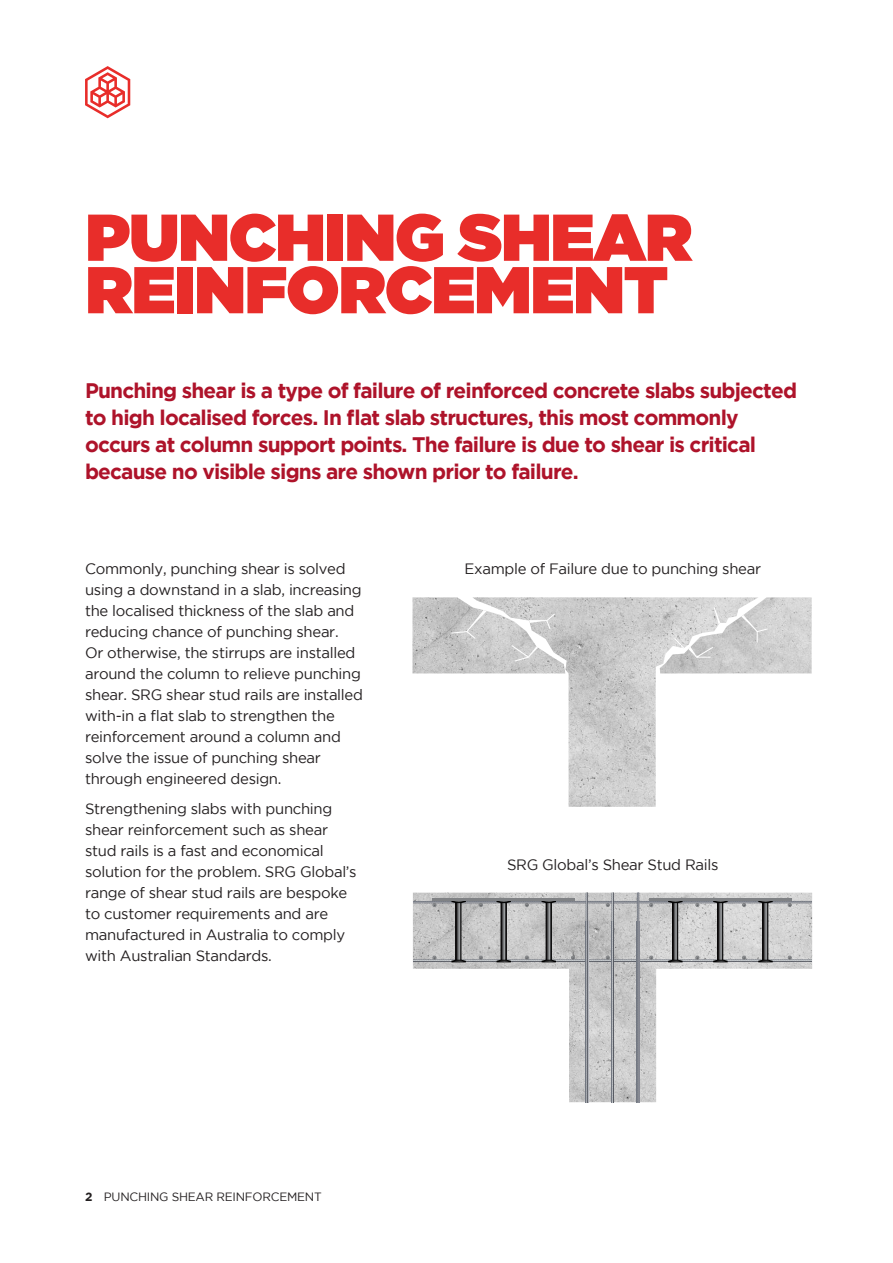
<style>
.page{position:relative;width:893px;height:1263px;background:#fff}
.page>*{position:absolute;margin:0;border:0;box-sizing:border-box;transform-origin:0 0}
.t1{font:66px/52.5px "Gotham Ultra";letter-spacing:-.015em;color:#e82d2a}
.t2{font:700 21px/27px "Gotham";letter-spacing:-.04em;color:#ae132a}
.t3{font:15px/21px "Gotham";letter-spacing:-.02em;color:#231f20}
.t4{font:12px "Gotham";letter-spacing:-.02em;color:#231f20}
.s1{font-weight:700}
</style>
<div class="page">
<svg style="left:85px;top:66px;width:45px;height:52px"></svg>
<svg style="left:413px;top:893px;width:400px;height:209px"></svg>
<img style="left:412px;top:597px;width:60px;height:76px">
<img style="left:472px;top:597px;width:287px;height:210px">
<img style="left:660px;top:597px;width:152px;height:76px">
<svg style="left:511px;top:645px;width:27px;height:17px"></svg>
<svg style="left:529px;top:613px;width:26px;height:17px"></svg>
<svg style="left:451px;top:609px;width:36px;height:30px"></svg>
<svg style="left:741px;top:614px;width:27px;height:29px"></svg>
<svg style="left:674px;top:637px;width:40px;height:21px"></svg>
<svg style="left:713px;top:607px;width:8px;height:17px"></svg>
<h1 class="t1" style="left:86px;top:210px;width:608px">PUNCHING SHEAR<br>REINFORCEMENT</h1>
<p class="t2" style="left:85px;top:377px;width:713px">Punching shear is a type of failure of reinforced concrete slabs subjected to high localised forces. In flat slab structures, this most commonly occurs at column support points. The failure is due to shear is critical because no visible signs are shown prior to failure.</p>
<p class="t3" style="left:85px;top:558px;width:279px">Commonly, punching shear is solved using a downstand in a slab, increasing the localised thickness of the slab and reducing chance of punching shear.<br>Or otherwise, the stirrups are installed around the column to relieve punching shear. SRG shear stud rails are installed with-in a flat slab to strengthen the reinforcement around a column and solve the issue of punching shear through engineered design.</p>
<p class="t3" style="left:85px;top:798px;width:273px">Strengthening slabs with punching shear reinforcement such as shear stud rails is a fast and economical solution for the problem. SRG Global’s range of shear stud rails are bespoke to customer requirements and are manufactured in Australia to comply with Australian Standards.</p>
<p class="t4" style="left:85px;top:1190px;width:238px"><span class="s1">2</span> PUNCHING SHEAR REINFORCEMENT</p>
<p class="t3" style="left:464px;top:558px;width:298px">Example of Failure due to punching shear</p>
<p class="t3" style="left:507px;top:853px;width:213px">SRG Global’s Shear Stud Rails</p>
</div>
